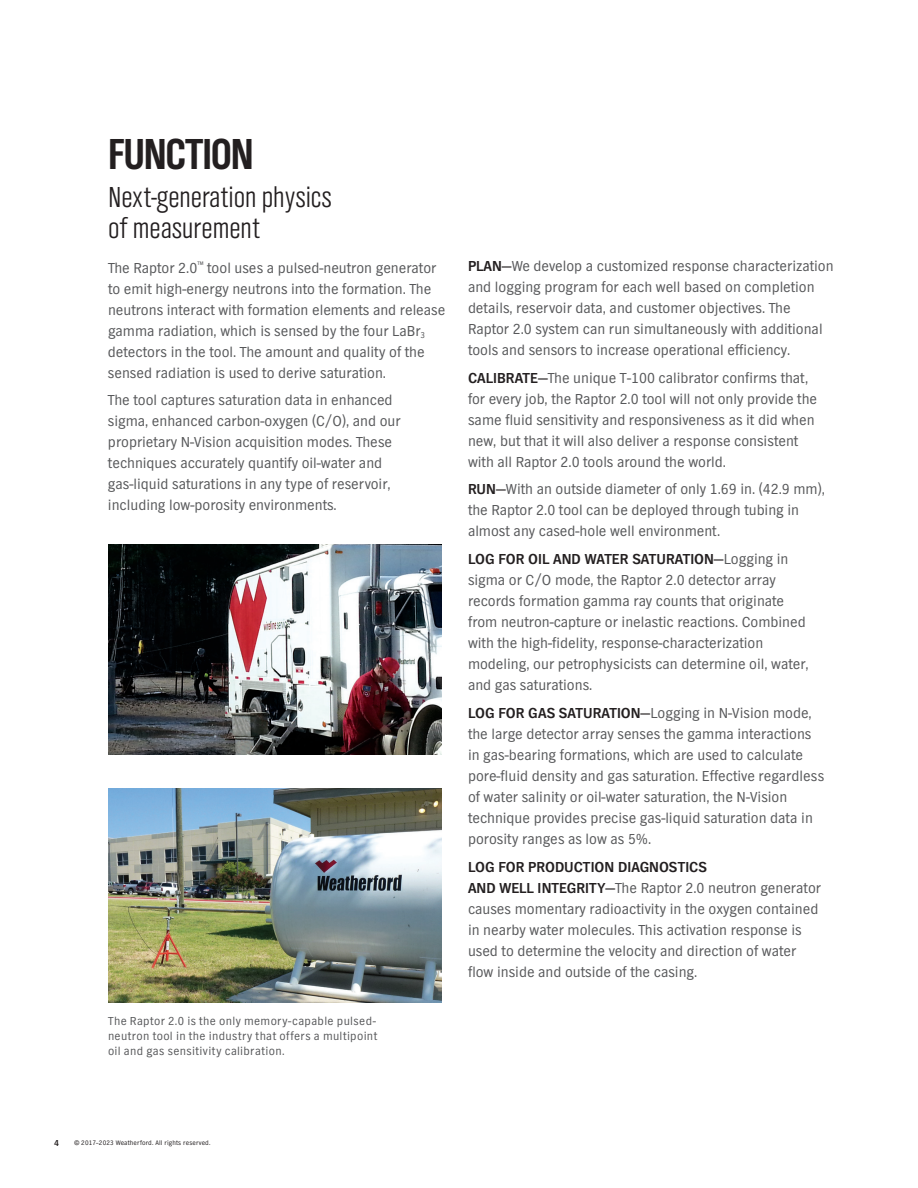
<style>
.page{position:relative;width:918px;height:1188px;background:#fff}
.page>*{position:absolute;margin:0;border:0;box-sizing:border-box;transform-origin:0 0}
.t1{font:45px "TV Nord EF Bold Con";letter-spacing:-.03em;color:#231f20}
.t2{font:30px/31.5px "TV Nord EF Light Con";color:#231f20}
.t3{font:15px/21px "TV Nord EF";color:#57585a}
.t4{font:12px/15px "TV Nord EF";letter-spacing:.035em;color:#57585a;text-align:justify}
.t5{font:700 9px "TV Nord EF";color:#231f20}
.t6{font:6.75px "TV Nord EF";letter-spacing:.025em;color:#231f20}
.s1{font-weight:700;color:#231f20}
.s2{color:#231f20}
</style>
<div class="page">
<img style="left:108px;top:544px;width:333px;height:211px">
<img style="left:108px;top:788px;width:333px;height:214px">
<h1 class="t1" style="left:108px;top:127px;width:147px">FUNCTION</h1>
<h2 class="t2" style="left:108px;top:182px;width:225px">Next-generation physics of measurement</h2>
<p class="t3" style="left:108px;top:258px;width:339px">The Raptor 2.0<sup>™</sup> tool uses a pulsed-neutron generator to emit high-energy neutrons into the formation. The neutrons interact with formation elements and release gamma radiation, which is sensed by the four LaBr<sub>3 </sub>detectors in the tool. The amount and quality of the sensed radiation is used to derive saturation.</p>
<p class="t3" style="left:108px;top:390px;width:294px">The tool captures saturation data in enhanced sigma, enhanced carbon-oxygen (C/O), and our proprietary N-Vision acquisition modes. These techniques accurately quantify oil-water and gas-liquid saturations in any type of reservoir, including low-porosity environments.</p>
<p class="t4" style="left:108px;top:1013px;width:271px">The Raptor 2.0 is the only memory-capable pulsed&shy;neutron tool in the industry that offers a multipoint oil and gas sensitivity calibration.</p>
<p class="t3" style="left:468px;top:256px;width:367px"><span class="s1">PLAN</span><span class="s2">—</span>We develop a customized response characterization and logging program for each well based on completion details, reservoir data, and customer objectives. The Raptor 2.0 system can run simultaneously with additional tools and sensors to increase operational efficiency.</p>
<p class="t3" style="left:468px;top:368px;width:351px"><span class="s1">CALIBRATE</span><span class="s2">—</span>The unique T-100 calibrator confirms that, for every job, the Raptor 2.0 tool will not only provide the same fluid sensitivity and responsiveness as it did when new, but that it will also deliver a response consistent with all Raptor 2.0 tools around the world.</p>
<p class="t3" style="left:468px;top:479px;width:358px"><span class="s1">RUN</span><span class="s2">—</span>With an outside diameter of only 1.69 in. (42.9 mm), the Raptor 2.0 tool can be deployed through tubing in almost any cased-hole well environment.</p>
<p class="t3" style="left:468px;top:549px;width:342px"><span class="s1">LOG FOR OIL AND WATER SATURATION</span><span class="s2">—</span>Logging in sigma or C/O mode, the Raptor 2.0 detector array records formation gamma ray counts that originate from neutron-capture or inelastic reactions. Combined with the high-fidelity, response-characterization modeling, our petrophysicists can determine oil, water, and gas saturations.</p>
<p class="t3" style="left:468px;top:703px;width:358px"><span class="s1">LOG FOR GAS SATURATION</span><span class="s2">—</span>Logging in N-Vision mode, the large detector array senses the gamma interactions in gas-bearing formations, which are used to calculate pore-fluid density and gas saturation. Effective regardless of water salinity or oil-water saturation, the N-Vision technique provides precise gas-liquid saturation data in porosity ranges as low as 5%.</p>
<p class="t3" style="left:468px;top:857px;width:355px"><span class="s1">LOG FOR PRODUCTION DIAGNOSTICS<br>AND WELL INTEGRITY</span><span class="s2">—</span>The Raptor 2.0 neutron generator causes momentary radioactivity in the oxygen contained in nearby water molecules. This activation response is used to determine the velocity and direction of water flow inside and outside of the casing.</p>
<p class="t5" style="left:54px;top:1137px;width:6px">4</p>
<p class="t6" style="left:75px;top:1139px;width:138px">© 2017–2023 Weatherford. All rights reserved.</p>
</div>
